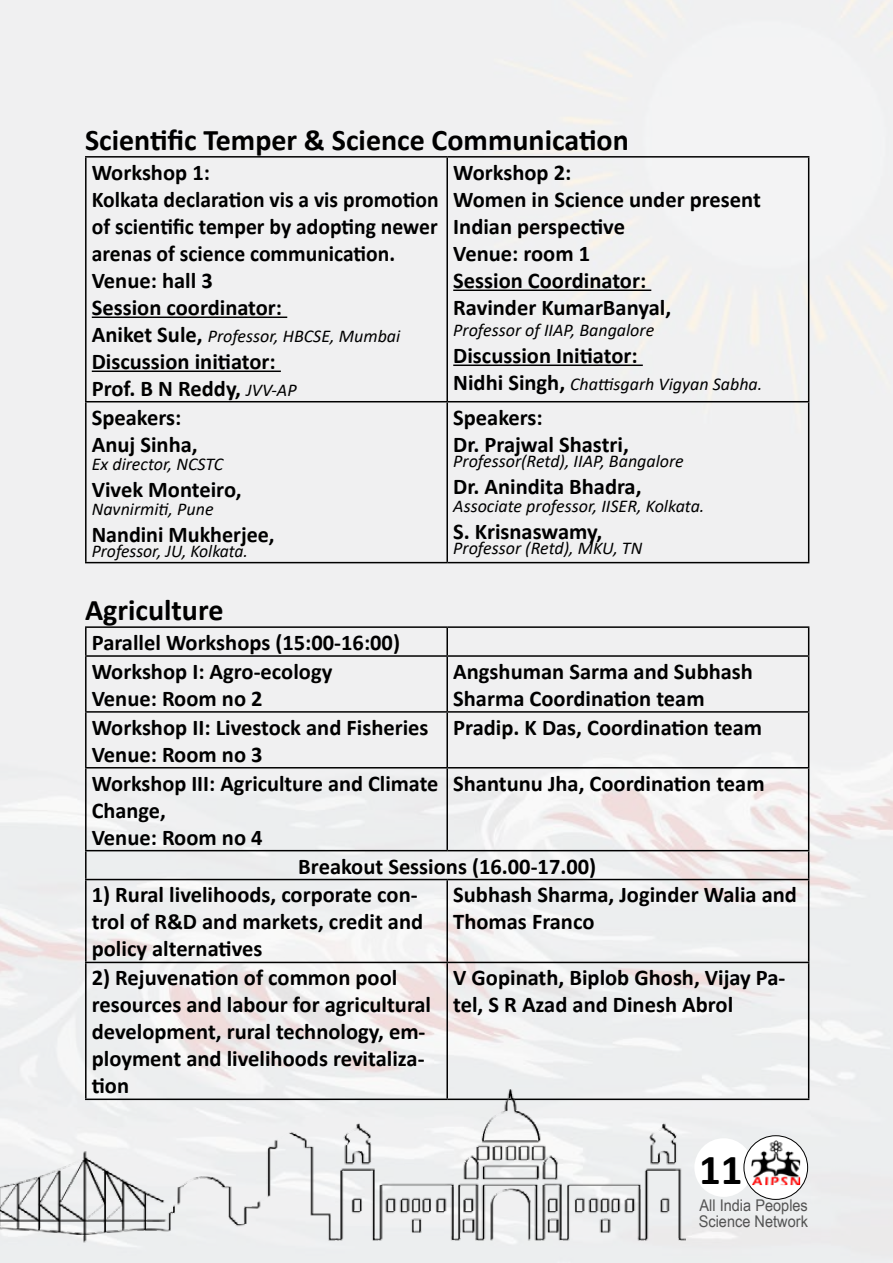
<style>
.page{position:relative;width:893px;height:1263px;background:#f0f0f1}
.page>*{position:absolute;margin:0;border:0;box-sizing:border-box;transform-origin:0 0}
.t1{font:700 42.9px "Calibri";color:#000}
.t2{font:700 30px "Calibri";color:#000}
.t3{font:700 22.5px/27px "Calibri";color:#000}
.t4{font:italic 18px "Calibri";color:#000}
.t5{font:16.2px/15.1px "Arial Narrow";color:#535353;scale:1.1 1}
.s1{font-weight:700;font-style:normal;font-size:22.5px}
.s2{font-weight:400;font-style:italic;font-size:18px}
</style>
<div class="page">
<hr style="left:85px;top:156px;width:362px;height:2px;background:#000">
<hr style="left:85px;top:158px;width:2px;height:243px;background:#000">
<hr style="left:447px;top:156px;width:362px;height:2px;background:#000">
<hr style="left:446px;top:158px;width:2px;height:243px;background:#000">
<hr style="left:808px;top:158px;width:1px;height:243px;background:#000">
<hr style="left:85px;top:401px;width:362px;height:1px;background:#000">
<hr style="left:85px;top:402px;width:2px;height:160px;background:#000">
<hr style="left:447px;top:401px;width:362px;height:1px;background:#000">
<hr style="left:446px;top:402px;width:2px;height:160px;background:#000">
<hr style="left:808px;top:402px;width:1px;height:160px;background:#000">
<hr style="left:85px;top:562px;width:362px;height:1px;background:#000">
<hr style="left:447px;top:562px;width:362px;height:1px;background:#000">
<hr style="left:92px;top:316px;width:195px;height:2px;background:#000">
<hr style="left:92px;top:370px;width:189px;height:2px;background:#000">
<hr style="left:453px;top:289px;width:198px;height:2px;background:#000">
<hr style="left:453px;top:364px;width:190px;height:2px;background:#000">
<hr style="left:85px;top:626px;width:362px;height:2px;background:#000">
<hr style="left:85px;top:628px;width:2px;height:27px;background:#000">
<hr style="left:447px;top:626px;width:362px;height:2px;background:#000">
<hr style="left:446px;top:628px;width:2px;height:27px;background:#000">
<svg style="left:808px;top:628px;width:1px;height:27px"></svg>
<hr style="left:85px;top:655px;width:362px;height:2px;background:#000">
<hr style="left:85px;top:657px;width:2px;height:54px;background:#000">
<hr style="left:447px;top:655px;width:362px;height:2px;background:#000">
<hr style="left:446px;top:657px;width:2px;height:54px;background:#000">
<hr style="left:808px;top:657px;width:1px;height:54px;background:#000">
<hr style="left:85px;top:711px;width:362px;height:2px;background:#000">
<hr style="left:85px;top:713px;width:2px;height:54px;background:#000">
<hr style="left:447px;top:711px;width:362px;height:2px;background:#000">
<hr style="left:446px;top:713px;width:2px;height:54px;background:#000">
<hr style="left:808px;top:713px;width:1px;height:54px;background:#000">
<hr style="left:85px;top:767px;width:362px;height:1px;background:#000">
<hr style="left:85px;top:768px;width:2px;height:82px;background:#000">
<hr style="left:447px;top:767px;width:362px;height:1px;background:#000">
<hr style="left:446px;top:768px;width:2px;height:82px;background:#000">
<hr style="left:808px;top:768px;width:1px;height:82px;background:#000">
<hr style="left:85px;top:850px;width:362px;height:1px;background:#000">
<hr style="left:85px;top:851px;width:2px;height:28px;background:#000">
<hr style="left:447px;top:850px;width:362px;height:1px;background:#000">
<svg style="left:808px;top:851px;width:1px;height:28px"></svg>
<hr style="left:85px;top:879px;width:362px;height:1px;background:#000">
<hr style="left:85px;top:880px;width:2px;height:82px;background:#000">
<hr style="left:447px;top:879px;width:362px;height:1px;background:#000">
<hr style="left:446px;top:880px;width:2px;height:82px;background:#000">
<hr style="left:808px;top:880px;width:1px;height:82px;background:#000">
<hr style="left:85px;top:962px;width:362px;height:1px;background:#000">
<hr style="left:85px;top:963px;width:2px;height:135px;background:#000">
<hr style="left:447px;top:962px;width:362px;height:1px;background:#000">
<hr style="left:446px;top:963px;width:2px;height:135px;background:#000">
<hr style="left:808px;top:963px;width:1px;height:135px;background:#000">
<hr style="left:447px;top:1098px;width:362px;height:2px;background:#000">
<img style="left:0;top:1011px;width:686px;height:248px">
<div style="left:694px;top:1138px;width:59px;height:59px;background:#fff;border-radius:50%"></div>
<div style="left:744px;top:1136px;width:64px;height:63px;background:#fff;border-radius:50%"></div>
<img style="left:751px;top:1140px;width:49px;height:45px">
<div style="left:744px;top:1135px;width:64px;height:65px;border:1px solid #000;border-radius:50%"></div>
<h2 class="t2" style="left:85px;top:119px;width:545px">Scientific Temper &amp; Science Communication</h2>
<p class="t3" style="left:92px;top:158px;width:348px">Workshop 1:<br>Kolkata declaration vis a vis promotion of scientific temper by adopting newer arenas of science communication.<br>Venue: hall 3<br>Session coordinator:</p>
<p class="t4" style="left:92px;top:323px;width:310px"><span class="s1">Aniket Sule,</span> Professor, HBCSE, Mumbai</p>
<p class="t3" style="left:92px;top:347px;width:206px">Discussion initiator:<br>Prof. B N Reddy, <span class="s2">JVV-AP</span></p>
<p class="t3" style="left:453px;top:158px;width:309px">Workshop 2:<br>Women in Science under present<br>Indian perspective<br>Venue: room 1<br>Session Coordinator:<br>Ravinder KumarBanyal,</p>
<p class="t4" style="left:453px;top:317px;width:203px">Professor of IIAP, Bangalore</p>
<p class="t3" style="left:453px;top:341px;width:186px">Discussion Initiator:</p>
<p class="t4" style="left:453px;top:371px;width:311px"><span class="s1">Nidhi Singh,</span> Chattisgarh Vigyan Sabha.</p>
<p class="t3" style="left:92px;top:403px;width:107px">Speakers:<br>Anuj Sinha,</p>
<p class="t4" style="left:92px;top:451px;width:133px">Ex director, NCSTC</p>
<p class="t3" style="left:92px;top:475px;width:151px">Vivek Monteiro,</p>
<p class="t4" style="left:92px;top:496px;width:123px">Navnirmiti, Pune</p>
<p class="t3" style="left:92px;top:520px;width:184px">Nandini Mukherjee,</p>
<p class="t4" style="left:92px;top:538px;width:158px">Professor, JU, Kolkata.</p>
<h2 class="t2" style="left:85px;top:589px;width:140px">Agriculture</h2>
<p class="t3" style="left:92px;top:628px;width:310px;line-height:27.9px">Parallel Workshops (15:00-16:00)<br>Workshop I: Agro-ecology<br>Venue: Room no 2</p>
<p class="t3" style="left:453px;top:403px;width:177px">Speakers:<br>Dr. Prajwal Shastri,</p>
<p class="t4" style="left:453px;top:448px;width:232px">Professor(Retd), IIAP, Bangalore</p>
<p class="t3" style="left:453px;top:472px;width:190px">Dr. Anindita Bhadra,</p>
<p class="t4" style="left:453px;top:493px;width:253px">Associate professor, IISER, Kolkata.</p>
<p class="t3" style="left:453px;top:517px;width:150px">S. Krisnaswamy,</p>
<p class="t4" style="left:453px;top:535px;width:191px">Professor (Retd), MKU, TN</p>
<p class="t3" style="left:453px;top:658px;width:301px">Angshuman Sarma and Subhash<br>Sharma Coordination team</p>
<p class="t3" style="left:92px;top:713px;width:338px">Workshop II: Livestock and Fisheries<br>Venue: Room no 3</p>
<p class="t3" style="left:453px;top:713px;width:310px">Pradip. K Das, Coordination team</p>
<p class="t3" style="left:92px;top:769px;width:348px">Workshop III: Agriculture and Climate<br>Change,<br>Venue: Room no 4</p>
<p class="t3" style="left:453px;top:769px;width:313px">Shantunu Jha, Coordination team</p>
<p class="t3" style="left:298px;top:852px;width:299px">Breakout Sessions (16.00-17.00)</p>
<p class="t3" style="left:92px;top:881px;width:333px">1) Rural livelihoods, corporate con&shy;trol of R&amp;D and markets, credit and policy alternatives</p>
<p class="t3" style="left:453px;top:881px;width:345px">Subhash Sharma, Joginder Walia and<br>Thomas Franco</p>
<p class="t3" style="left:92px;top:964px;width:341px">2) Rejuvenation of common pool resources and labour for agricultural development, rural technology, em&shy;ployment and livelihoods revitaliza&shy;tion</p>
<p class="t3" style="left:453px;top:964px;width:334px">V Gopinath, Biplob Ghosh, Vijay Pa&shy;tel, S R Azad and Dinesh Abrol</p>
<h1 class="t1" style="left:699px;top:1139px;width:45px">11</h1>
<p class="t5" style="left:699px;top:1197px;width:101px">All India Peoples<br>Science Network</p>
</div>
